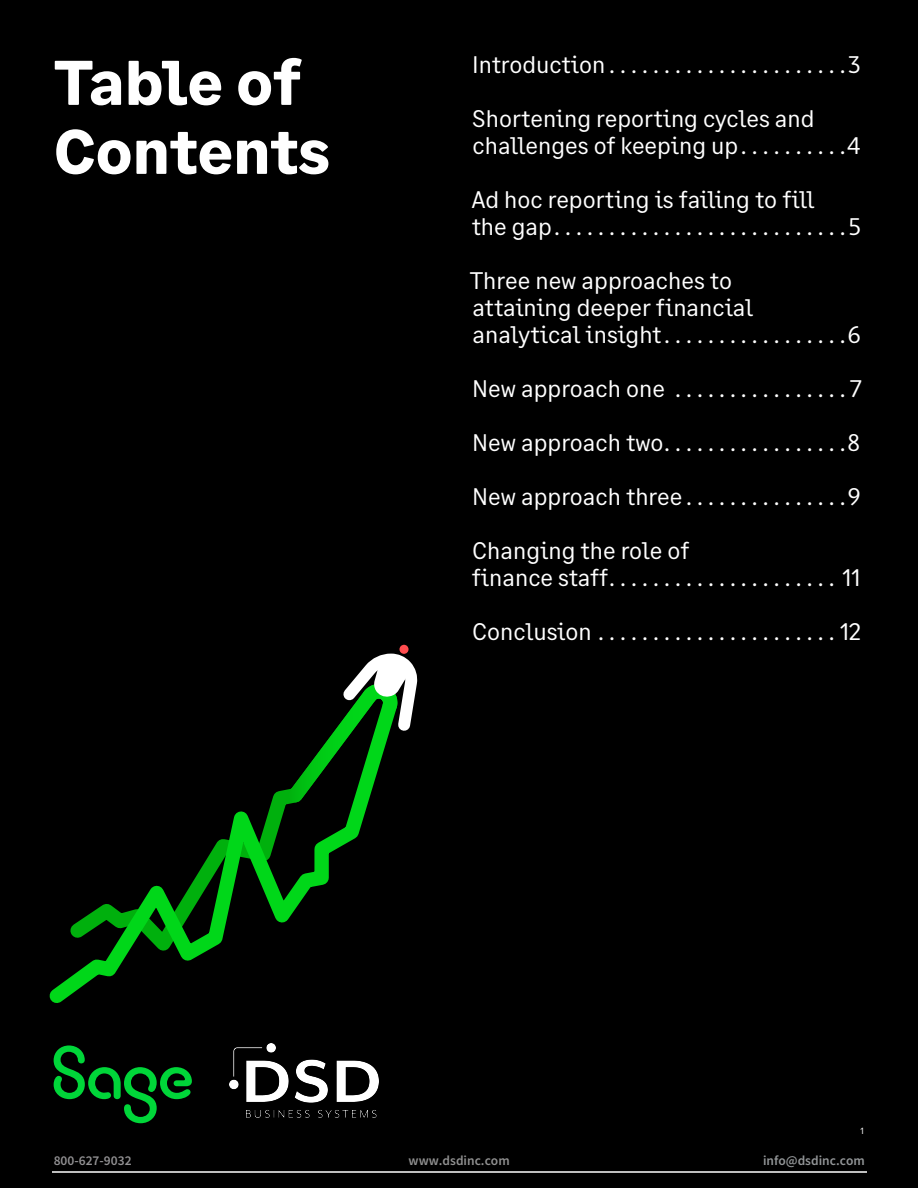
<style>
.page{position:relative;width:918px;height:1188px;background:#000}
.page>*{position:absolute;margin:0;border:0;box-sizing:border-box;transform-origin:0 0}
.t1{font:700 63px/69px "Sage Text";letter-spacing:-.005em;color:#fff}
.t2{font:24px/27px "Sage Text";color:#fff}
.t3{font:600 13.5px "Source Sans Pro";color:#939698}
.t4{font:600 13.5px "Source Sans Pro";color:#919191}
.t5{font:600 13.5px "Source Sans Pro";color:#929193}
.t6{font:9px "Sage Text";color:#fff}
</style>
<div class="page">
<svg style="left:49px;top:793px;width:316px;height:210px"></svg>
<svg style="left:275px;top:646px;width:143px;height:169px"></svg>
<svg style="left:54px;top:1045px;width:138px;height:78px"></svg>
<hr style="left:52px;top:1172px;width:814px;height:1px;background:#bfbfbf">
<hr style="left:52px;top:1171px;width:814px;height:1px;background:#bfbfbf">
<img style="left:230px;top:1044px;width:148px;height:74px">
<h1 class="t1" style="left:54px;top:49px;width:278px">Table of<br>Contents</h1>
<p class="t2" style="left:472px;top:52px;width:390px">Introduction . . . . . . . . . . . . . . . . . . . . . 3</p>
<p class="t2" style="left:472px;top:106px;width:390px">Shortening reporting cycles and challenges of keeping up . . . . . . . . . 4</p>
<p class="t2" style="left:472px;top:187px;width:391px">Ad hoc reporting is failing to fill<br>the gap . . . . . . . . . . . . . . . . . . . . . . . . . . 5</p>
<p class="t2" style="left:470px;top:268px;width:393px">Three new approaches to<br>attaining deeper financial analytical insight . . . . . . . . . . . . . . . . 6</p>
<p class="t2" style="left:472px;top:376px;width:391px">New approach one . . . . . . . . . . . . . . . 7</p>
<p class="t2" style="left:472px;top:430px;width:389px">New approach two . . . . . . . . . . . . . . . . 8</p>
<p class="t2" style="left:472px;top:484px;width:390px">New approach three . . . . . . . . . . . . . . 9</p>
<p class="t2" style="left:472px;top:538px;width:390px">Changing the role of<br>finance staff . . . . . . . . . . . . . . . . . . . . . 11</p>
<p class="t2" style="left:472px;top:619px;width:390px">Conclusion . . . . . . . . . . . . . . . . . . . . . . 12</p>
<p class="t6" style="left:861px;top:1125px;width:5px">1</p>
<p class="t5" style="left:54px;top:1151px;width:79px">800-627-9032</p>
<p class="t4" style="left:409px;top:1152px;width:103px">www.dsdinc.com</p>
<p class="t3" style="left:763px;top:1152px;width:103px">info@dsdinc.com</p>
</div>
